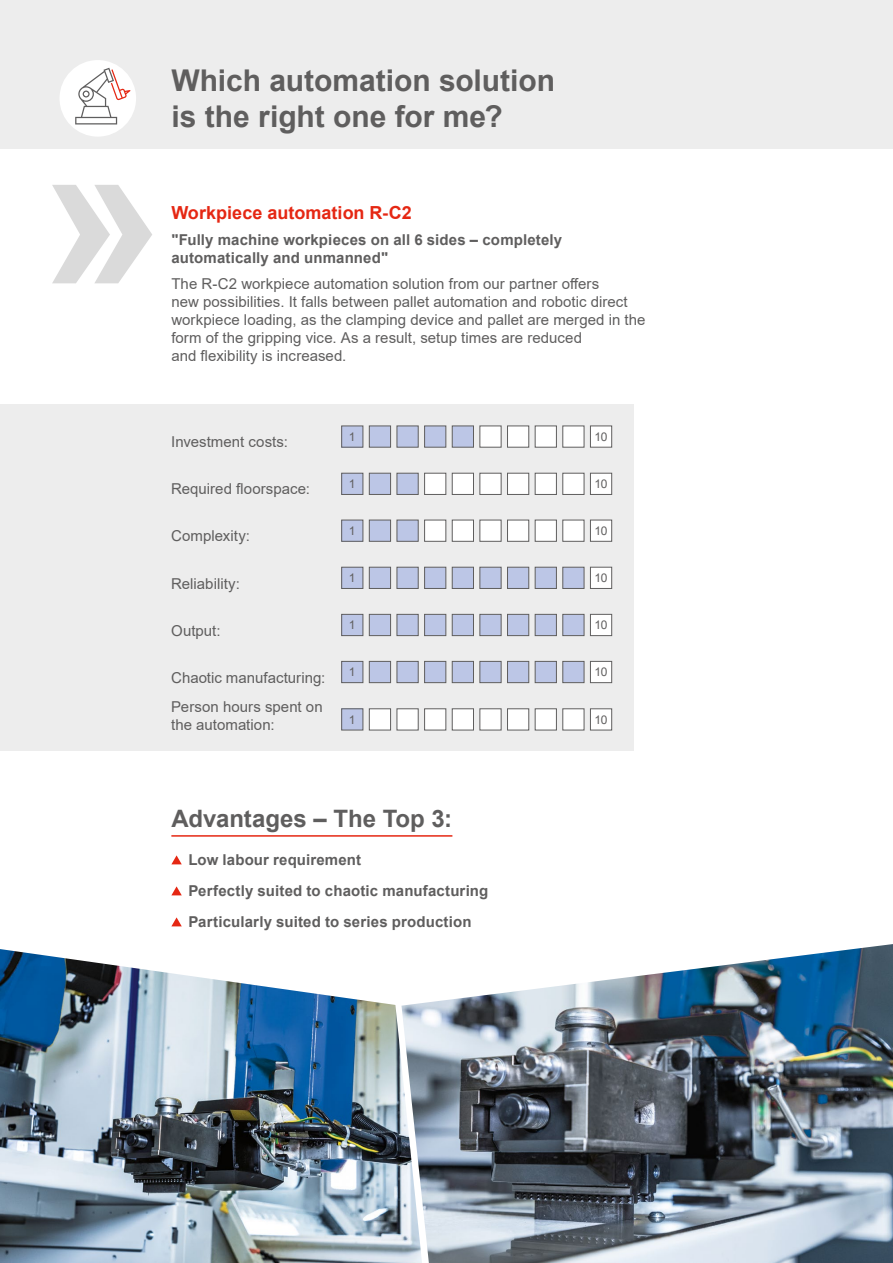
<style>
.page{position:relative;width:893px;height:1263px;background:#fff}
.page>*{position:absolute;margin:0;border:0;box-sizing:border-box;transform-origin:0 0}
.t1{font:700 220.95px "Arial";color:#dadada}
.t2{font:700 30px/36px "Arial";color:#5f5e5e}
.t3{font:700 24px "Arial";color:#5f5e5e}
.t4{font:700 18px "Arial";color:#e52713}
.t5{font:15px/18px "Arial";letter-spacing:.005em;color:#5f5e5e}
.t6{font:700 15px/31px "Arial";letter-spacing:.01em;color:#5f5e5e}
.t7{font:12px "Arial";letter-spacing:-.02em;color:#5f5e5e}
</style>
<div class="page">
<img style="left:0;top:949px;width:394px;height:314px">
<img style="left:429px;top:944px;width:464px;height:319px">
<svg style="left:394px;top:1002px;width:35px;height:261px"></svg>
<div style="left:0;top:0;width:893px;height:148px;background:#ededed"></div>
<div style="left:60px;top:60px;width:76px;height:77px;background:#fff;border-radius:50%"></div>
<svg style="left:75px;top:68px;width:55px;height:56px"></svg>
<div style="left:0;top:404px;width:633px;height:346px;background:#ededed"></div>
<div style="left:342px;top:426px;width:21px;height:21px;background:#bcc6e6"></div>
<div style="left:341px;top:426px;width:22px;height:21px;border:1px solid #5f5e5e"></div>
<div style="left:369px;top:426px;width:22px;height:21px;background:#bcc6e6;border:1px solid #5f5e5e"></div>
<div style="left:397px;top:426px;width:21px;height:21px;background:#bcc6e6"></div>
<div style="left:424px;top:426px;width:22px;height:21px;background:#bcc6e6;border:1px solid #5f5e5e"></div>
<div style="left:452px;top:426px;width:22px;height:21px;background:#bcc6e6;border:1px solid #5f5e5e"></div>
<div style="left:480px;top:426px;width:21px;height:21px;background:#fff"></div>
<div style="left:507px;top:426px;width:22px;height:21px;background:#fff;border:1px solid #5f5e5e"></div>
<div style="left:535px;top:426px;width:22px;height:21px;background:#fff;border:1px solid #5f5e5e"></div>
<div style="left:563px;top:426px;width:21px;height:21px;background:#fff"></div>
<div style="left:590px;top:426px;width:22px;height:21px;background:#fff"></div>
<div style="left:590px;top:426px;width:22px;height:21px;border:1px solid #5f5e5e"></div>
<div style="left:342px;top:614px;width:21px;height:22px;background:#bcc6e6"></div>
<div style="left:341px;top:614px;width:22px;height:22px;border:1px solid #5f5e5e"></div>
<div style="left:369px;top:614px;width:22px;height:22px;background:#bcc6e6;border:1px solid #5f5e5e"></div>
<div style="left:397px;top:614px;width:21px;height:22px;background:#bcc6e6;border:1px solid #5f5e5e"></div>
<div style="left:424px;top:614px;width:22px;height:22px;background:#bcc6e6;border:1px solid #5f5e5e"></div>
<div style="left:452px;top:614px;width:22px;height:22px;background:#bcc6e6;border:1px solid #5f5e5e"></div>
<div style="left:480px;top:614px;width:21px;height:22px;background:#bcc6e6;border:1px solid #5f5e5e"></div>
<div style="left:507px;top:614px;width:22px;height:22px;background:#bcc6e6;border:1px solid #5f5e5e"></div>
<div style="left:535px;top:614px;width:22px;height:22px;background:#bcc6e6;border:1px solid #5f5e5e"></div>
<div style="left:563px;top:614px;width:21px;height:22px;background:#bcc6e6;border:1px solid #5f5e5e"></div>
<div style="left:590px;top:614px;width:22px;height:22px;background:#fff"></div>
<div style="left:590px;top:614px;width:22px;height:22px;border:1px solid #5f5e5e"></div>
<div style="left:342px;top:520px;width:21px;height:21px;background:#bcc6e6"></div>
<div style="left:341px;top:520px;width:22px;height:21px;border:1px solid #5f5e5e"></div>
<div style="left:369px;top:520px;width:22px;height:21px;background:#bcc6e6;border:1px solid #5f5e5e"></div>
<div style="left:397px;top:520px;width:21px;height:21px;background:#bcc6e6"></div>
<div style="left:424px;top:520px;width:22px;height:21px;background:#fff;border:1px solid #5f5e5e"></div>
<div style="left:452px;top:520px;width:22px;height:21px;background:#fff;border:1px solid #5f5e5e"></div>
<div style="left:480px;top:520px;width:21px;height:21px;background:#fff"></div>
<div style="left:507px;top:520px;width:22px;height:21px;background:#fff;border:1px solid #5f5e5e"></div>
<div style="left:535px;top:520px;width:22px;height:21px;background:#fff;border:1px solid #5f5e5e"></div>
<div style="left:563px;top:520px;width:21px;height:21px;background:#fff"></div>
<div style="left:590px;top:520px;width:22px;height:21px;background:#fff"></div>
<div style="left:590px;top:520px;width:22px;height:21px;border:1px solid #5f5e5e"></div>
<div style="left:342px;top:709px;width:21px;height:21px;background:#bcc6e6"></div>
<div style="left:341px;top:709px;width:22px;height:21px;border:1px solid #5f5e5e"></div>
<div style="left:369px;top:709px;width:22px;height:21px;background:#fff;border:1px solid #5f5e5e"></div>
<div style="left:397px;top:709px;width:21px;height:21px;background:#fff"></div>
<div style="left:424px;top:709px;width:22px;height:21px;background:#fff;border:1px solid #5f5e5e"></div>
<div style="left:452px;top:709px;width:22px;height:21px;background:#fff;border:1px solid #5f5e5e"></div>
<div style="left:480px;top:709px;width:21px;height:21px;background:#fff"></div>
<div style="left:507px;top:709px;width:22px;height:21px;background:#fff;border:1px solid #5f5e5e"></div>
<div style="left:535px;top:709px;width:22px;height:21px;background:#fff;border:1px solid #5f5e5e"></div>
<div style="left:563px;top:709px;width:21px;height:21px;background:#fff"></div>
<div style="left:590px;top:709px;width:22px;height:21px;background:#fff"></div>
<div style="left:590px;top:709px;width:22px;height:21px;border:1px solid #5f5e5e"></div>
<div style="left:342px;top:473px;width:21px;height:21px;background:#bcc6e6"></div>
<div style="left:341px;top:473px;width:22px;height:22px;border:1px solid #5f5e5e"></div>
<div style="left:369px;top:473px;width:22px;height:22px;background:#bcc6e6;border:1px solid #5f5e5e"></div>
<div style="left:397px;top:473px;width:21px;height:22px;background:#bcc6e6;border:1px solid #5f5e5e"></div>
<div style="left:424px;top:473px;width:22px;height:22px;background:#fff;border:1px solid #5f5e5e"></div>
<div style="left:452px;top:473px;width:22px;height:22px;background:#fff;border:1px solid #5f5e5e"></div>
<div style="left:480px;top:473px;width:21px;height:22px;background:#fff;border:1px solid #5f5e5e"></div>
<div style="left:507px;top:473px;width:22px;height:22px;background:#fff;border:1px solid #5f5e5e"></div>
<div style="left:535px;top:473px;width:22px;height:22px;background:#fff;border:1px solid #5f5e5e"></div>
<div style="left:563px;top:473px;width:21px;height:22px;background:#fff;border:1px solid #5f5e5e"></div>
<div style="left:590px;top:473px;width:22px;height:21px;background:#fff"></div>
<div style="left:590px;top:473px;width:22px;height:22px;border:1px solid #5f5e5e"></div>
<div style="left:342px;top:661px;width:21px;height:22px;background:#bcc6e6"></div>
<div style="left:341px;top:661px;width:22px;height:22px;border:1px solid #5f5e5e"></div>
<div style="left:369px;top:661px;width:22px;height:22px;background:#bcc6e6;border:1px solid #5f5e5e"></div>
<div style="left:397px;top:661px;width:21px;height:22px;background:#bcc6e6;border:1px solid #5f5e5e"></div>
<div style="left:424px;top:661px;width:22px;height:22px;background:#bcc6e6;border:1px solid #5f5e5e"></div>
<div style="left:452px;top:661px;width:22px;height:22px;background:#bcc6e6;border:1px solid #5f5e5e"></div>
<div style="left:480px;top:661px;width:21px;height:22px;background:#bcc6e6;border:1px solid #5f5e5e"></div>
<div style="left:507px;top:661px;width:22px;height:22px;background:#bcc6e6;border:1px solid #5f5e5e"></div>
<div style="left:535px;top:661px;width:22px;height:22px;background:#bcc6e6;border:1px solid #5f5e5e"></div>
<div style="left:563px;top:661px;width:21px;height:22px;background:#bcc6e6;border:1px solid #5f5e5e"></div>
<div style="left:590px;top:661px;width:22px;height:22px;background:#fff"></div>
<div style="left:590px;top:661px;width:22px;height:22px;border:1px solid #5f5e5e"></div>
<div style="left:342px;top:567px;width:21px;height:21px;background:#bcc6e6"></div>
<div style="left:341px;top:567px;width:22px;height:22px;border:1px solid #5f5e5e"></div>
<div style="left:369px;top:567px;width:22px;height:22px;background:#bcc6e6;border:1px solid #5f5e5e"></div>
<div style="left:397px;top:567px;width:21px;height:22px;background:#bcc6e6;border:1px solid #5f5e5e"></div>
<div style="left:424px;top:567px;width:22px;height:22px;background:#bcc6e6;border:1px solid #5f5e5e"></div>
<div style="left:452px;top:567px;width:22px;height:22px;background:#bcc6e6;border:1px solid #5f5e5e"></div>
<div style="left:480px;top:567px;width:21px;height:22px;background:#bcc6e6;border:1px solid #5f5e5e"></div>
<div style="left:507px;top:567px;width:22px;height:22px;background:#bcc6e6;border:1px solid #5f5e5e"></div>
<div style="left:535px;top:567px;width:22px;height:22px;background:#bcc6e6;border:1px solid #5f5e5e"></div>
<div style="left:563px;top:567px;width:21px;height:22px;background:#bcc6e6;border:1px solid #5f5e5e"></div>
<div style="left:590px;top:567px;width:22px;height:21px;background:#fff"></div>
<div style="left:590px;top:567px;width:22px;height:22px;border:1px solid #5f5e5e"></div>
<svg style="left:171px;top:855px;width:11px;height:9px"></svg>
<svg style="left:171px;top:886px;width:11px;height:9px"></svg>
<svg style="left:171px;top:917px;width:11px;height:9px"></svg>
<hr style="left:171px;top:835px;width:281px;height:2px;background:#e52713">
<h2 class="t2" style="left:171px;top:63px;width:385px">Which automation solution is the right one for me?</h2>
<h1 class="t1" style="left:41px;top:58px;width:124px">»</h1>
<p class="t4" style="left:171px;top:200px;width:242px">Workpiece automation R-C2</p>
<p class="t6" style="left:171px;top:231px;width:392px;line-height:18px">"Fully machine workpieces on all 6 sides – completely automatically and unmanned"</p>
<p class="t5" style="left:171px;top:274px;width:476px">The R-C2 workpiece automation solution from our partner offers<br>new possibilities. It falls between pallet automation and robotic direct workpiece loading, as the clamping device and pallet are merged in the form of the gripping vice. As a result, setup times are reduced<br>and flexibility is increased.</p>
<p class="t5" style="left:171px;top:433px;width:118px">Investment costs:</p>
<p class="t7" style="left:349px;top:428px;width:8px">1</p>
<p class="t7" style="left:594px;top:428px;width:15px">10</p>
<p class="t5" style="left:171px;top:480px;width:140px">Required floorspace:</p>
<p class="t7" style="left:349px;top:476px;width:8px">1</p>
<p class="t7" style="left:594px;top:476px;width:15px">10</p>
<p class="t5" style="left:171px;top:527px;width:80px">Complexity:</p>
<p class="t7" style="left:349px;top:523px;width:8px">1</p>
<p class="t7" style="left:594px;top:523px;width:15px">10</p>
<p class="t5" style="left:171px;top:574px;width:70px">Reliability:</p>
<p class="t7" style="left:349px;top:570px;width:8px">1</p>
<p class="t7" style="left:594px;top:570px;width:15px">10</p>
<p class="t5" style="left:171px;top:621px;width:51px">Output:</p>
<p class="t7" style="left:349px;top:617px;width:8px">1</p>
<p class="t7" style="left:594px;top:617px;width:15px">10</p>
<p class="t5" style="left:171px;top:669px;width:156px">Chaotic manufacturing:</p>
<p class="t7" style="left:349px;top:664px;width:8px">1</p>
<p class="t7" style="left:594px;top:664px;width:15px">10</p>
<p class="t5" style="left:171px;top:698px;width:153px">Person hours spent on the automation:</p>
<p class="t7" style="left:349px;top:711px;width:8px">1</p>
<p class="t7" style="left:594px;top:711px;width:15px">10</p>
<h3 class="t3" style="left:171px;top:801px;width:282px">Advantages – The Top 3:</h3>
<p class="t6" style="left:188px;top:844px;width:301px">Low labour requirement<br>Perfectly suited to chaotic manufacturing<br>Particularly suited to series production</p>
</div>
